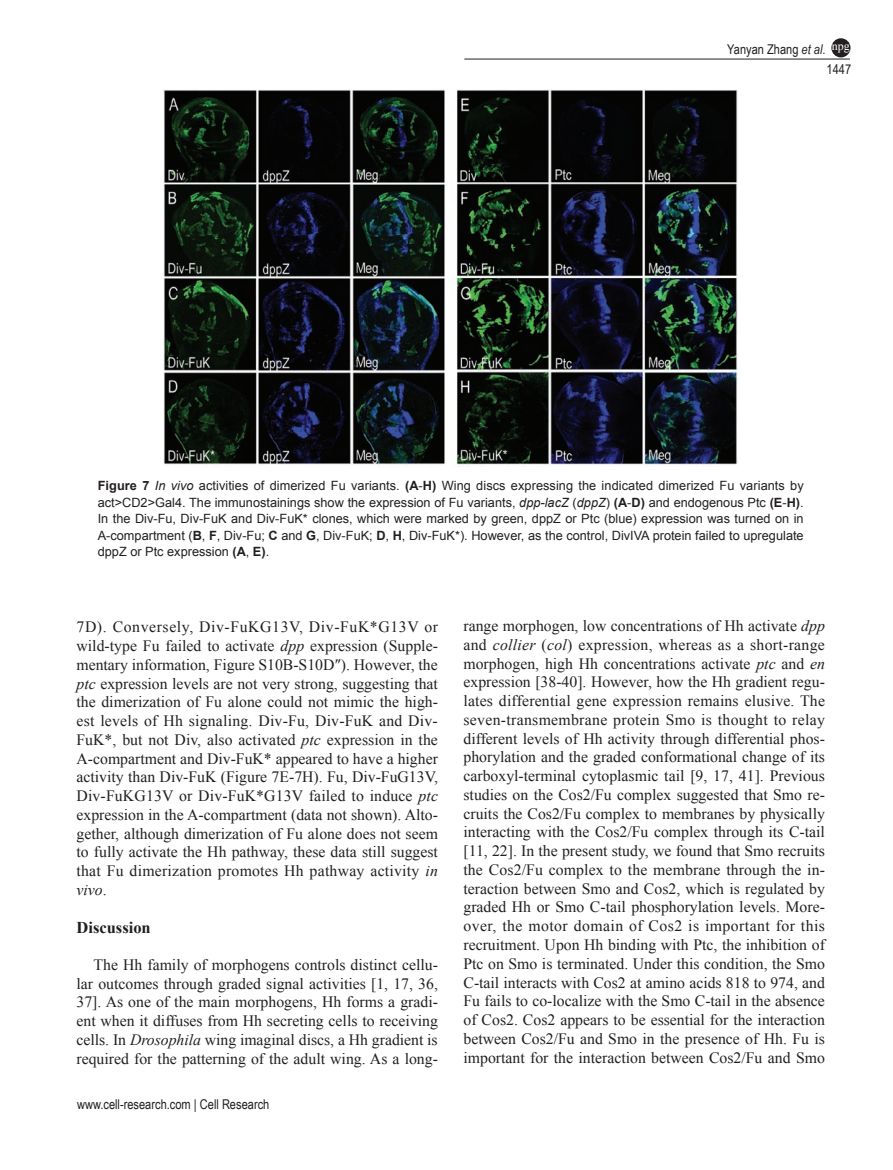
<style>
.page{position:relative;width:893px;height:1170px;background:#fff}
.page>*{position:absolute;margin:0;border:0;box-sizing:border-box;transform-origin:0 0}
.t1{font:700 16.5px "Times New Roman";color:#231f20}
.t2{font:15.75px/18.8px "Times New Roman";color:#231f20;text-align:justify}
.t3{font:13.5px "Arial Narrow";color:#231f20}
.t4{font:12.75px/16.5px "Arial";color:#231f20;text-align:justify}
.t5{font:12px "Times New Roman";color:#fff}
.s1{font-style:italic}
.s2{font-weight:700}
</style>
<div class="page">
<hr style="left:464px;top:59px;width:386px;height:1px;background:#231f20">
<div style="left:832px;top:39px;width:18px;height:18px;background:#231f20;border-radius:50%"></div>
<div style="left:831px;top:38px;width:19px;height:19px;border:2px solid #231f20;border-radius:50%"></div>
<img style="left:164px;top:89px;width:574px;height:377px">
<p class="t5" style="left:832px;top:38px;width:19px">npg</p>
<p class="t3" style="left:727px;top:40px;width:100px">Yanyan Zhang <span class="s1">et al</span>.</p>
<p class="t3" style="left:826px;top:59px;width:26px">1447</p>
<p class="t4" style="left:98px;top:477px;width:707px"><span class="s2">Figure 7</span> <span class="s1">In vivo</span> activities of dimerized Fu variants. <span class="s2">(A</span>-<span class="s2">H)</span> Wing discs expressing the indicated dimerized Fu variants by act&gt;CD2&gt;Gal4. The immunostainings show the expression of Fu variants, <span class="s1">dpp-lacZ</span> (<span class="s1">dppZ</span>) <span class="s2">(A</span>-<span class="s2">D)</span> and endogenous Ptc <span class="s2">(E</span>-<span class="s2">H)</span>.<br>In the Div-Fu, Div-FuK and Div-FuK* clones, which were marked by green, dppZ or Ptc (blue) expression was turned on in A-compartment (<span class="s2">B</span>, <span class="s2">F</span>, Div-Fu; <span class="s2">C</span> and <span class="s2">G</span>, Div-FuK; <span class="s2">D</span>, <span class="s2">H</span>, Div-FuK*). However, as the control, DivIVA protein failed to upregulate dppZ or Ptc expression <span class="s2">(A</span>, <span class="s2">E)</span>.</p>
<p class="t2" style="left:77px;top:617px;width:363px">7D). Conversely, Div-FuKG13V, Div-FuK*G13V or wild-type Fu failed to activate <span class="s1">dpp</span> expression (Supple&shy;mentary information, Figure S10B-S10D″). However, the <span class="s1">ptc</span> expression levels are not very strong, suggesting that the dimerization of Fu alone could not mimic the high&shy;est levels of Hh signaling. Div-Fu, Div-FuK and Div-FuK*, but not Div, also activated <span class="s1">ptc</span> expression in the A-compartment and Div-FuK* appeared to have a higher activity than Div-FuK (Figure 7E-7H). Fu, Div-FuG13V, Div-FuKG13V or Div-FuK*G13V failed to induce <span class="s1">ptc </span>expression in the A-compartment (data not shown). Alto&shy;gether, although dimerization of Fu alone does not seem to fully activate the Hh pathway, these data still suggest that Fu dimerization promotes Hh pathway activity <span class="s1">in vivo</span>.</p>
<p class="t1" style="left:77px;top:916px;width:76px">Discussion</p>
<p class="t2" style="left:77px;top:955px;width:363px;text-indent:17px">The Hh family of morphogens controls distinct cellu&shy;lar outcomes through graded signal activities [1, 17, 36, 37]. As one of the main morphogens, Hh forms a gradi&shy;ent when it diffuses from Hh secreting cells to receiving cells. In <span class="s1">Drosophila</span> wing imaginal discs, a Hh gradient is required for the patterning of the adult wing. As a long-</p>
<p class="t3" style="left:77px;top:1094px;width:194px">www.cell-research.com | Cell Research</p>
<p class="t2" style="left:463px;top:616px;width:363px">range morphogen, low concentrations of Hh activate <span class="s1">dpp </span>and <span class="s1">collier</span> (<span class="s1">col</span>) expression, whereas as a short-range morphogen, high Hh concentrations activate <span class="s1">ptc</span> and <span class="s1">en </span>expression [38-40]. However, how the Hh gradient regu&shy;lates differential gene expression remains elusive. The seven-transmembrane protein Smo is thought to relay different levels of Hh activity through differential phos&shy;phorylation and the graded conformational change of its carboxyl-terminal cytoplasmic tail [9, 17, 41]. Previous studies on the Cos2/Fu complex suggested that Smo re&shy;cruits the Cos2/Fu complex to membranes by physically interacting with the Cos2/Fu complex through its C-tail [11, 22]. In the present study, we found that Smo recruits the Cos2/Fu complex to the membrane through the in&shy;teraction between Smo and Cos2, which is regulated by graded Hh or Smo C-tail phosphorylation levels. More&shy;over, the motor domain of Cos2 is important for this recruitment. Upon Hh binding with Ptc, the inhibition of Ptc on Smo is terminated. Under this condition, the Smo C-tail interacts with Cos2 at amino acids 818 to 974, and Fu fails to co-localize with the Smo C-tail in the absence of Cos2. Cos2 appears to be essential for the interaction between Cos2/Fu and Smo in the presence of Hh. Fu is important for the interaction between Cos2/Fu and Smo</p>
</div>
